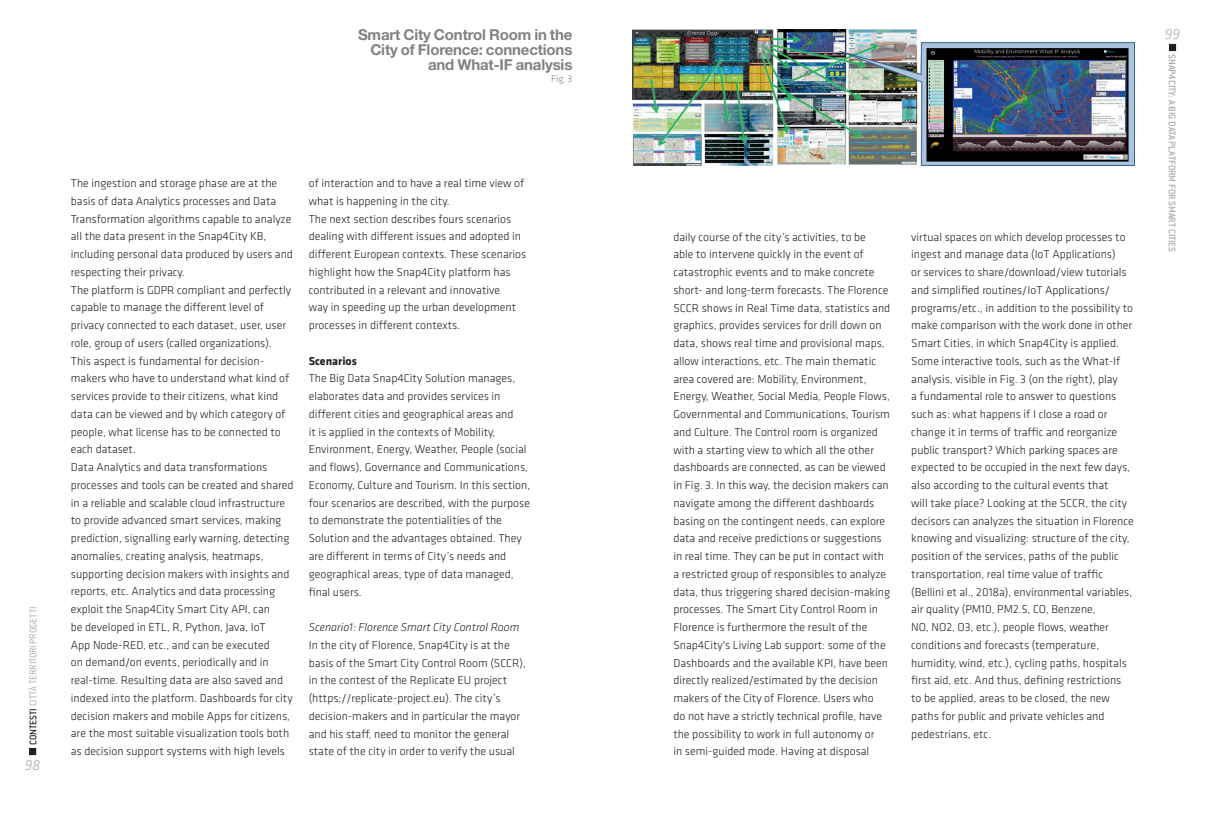
<style>
.page{position:relative;width:1205px;height:815px;background:#fff}
.page>*{position:absolute;margin:0;border:0;box-sizing:border-box;transform-origin:0 0}
.t1{font:700 15px/15px "Helvetica Neue LT Pro";letter-spacing:-.01em;color:#808285;text-align:right}
.t2{font:italic 300 15px "Klavika";color:#a8a9ad}
.t3{font:300 11.88px/17.8px "Klavika";color:#231f20}
.t4{font:italic 300 11.88px "Klavika";color:#231f20}
.t5{font:700 11.88px "Klavika";color:#231f20}
.t6{font:500 10.62px "Conduit ITC";letter-spacing:-.01em;color:#a8a9ad}
.t7{font:300 10.62px "Conduit ITC";letter-spacing:-.01em;color:#a8a9ad}
.t8{font:300 10px "Klavika";color:#808285}
.s1{font-weight:500;color:#231f20}
</style>
<div class="page">
<div style="left:29px;top:748px;width:7px;height:7px;border:1px solid #231f20"></div>
<div style="left:1169px;top:44px;width:7px;height:7px;border:1px solid #231f20"></div>
<img style="left:632px;top:29px;width:502px;height:137px">
<p class="t1" style="left:358px;top:26px;width:216px">Smart City Control Room in the<br>City of Florence: connections and What-IF analysis</p>
<p class="t8" style="left:551px;top:73px;width:23px">Fig. 3</p>
<p class="t7" style="left:27px;top:745px;width:140px;rotate:-90deg"><span class="s1">CONTESTI</span> CITTÀ TERRITORI PROGETTI</p>
<p class="t2" style="left:25px;top:756px;width:17px">98</p>
<p class="t3" style="left:71px;top:174px;width:224px">The ingestion and storage phase are at the basis of data Analytics processes and Data Transformation algorithms capable to analyze all the data present in the Snap4City KB, including personal data produced by users and respecting their privacy.<br>The platform is GDPR compliant and perfectly capable to manage the different level of privacy connected to each dataset, user, user role, group of users (called organizations).<br>This aspect is fundamental for decision&shy;makers who have to understand what kind of services provide to their citizens, what kind data can be viewed and by which category of people, what license has to be connected to each dataset.<br>Data Analytics and data transformations processes and tools can be created and shared in a reliable and scalable cloud infrastructure to provide advanced smart services, making prediction, signalling early warning, detecting anomalies, creating analysis, heatmaps, supporting decision makers with insights and reports, etc. Analytics and data processing exploit the Snap4City Smart City API, can<br>be developed in ETL, R, Python, Java, IoT<br>App Node-RED, etc., and can be executed<br>on demand/on events, periodically and in real-time. Resulting data are also saved and indexed into the platform. Dashboards for city decision makers and mobile Apps for citizens, are the most suitable visualization tools both as decision support systems with high levels</p>
<p class="t3" style="left:309px;top:175px;width:219px">of interaction and to have a real time view of what is happening in the city.<br>The next section describes fours scenarios dealing with different issues and adopted in different European contexts. These scenarios highlight how the Snap4City platform has contributed in a relevant and innovative<br>way in speeding up the urban development processes in different contexts.</p>
<p class="t5" style="left:309px;top:354px;width:50px">Scenarios</p>
<p class="t3" style="left:309px;top:370px;width:223px">The Big Data Snap4City Solution manages, elaborates data and provides services in different cities and geographical areas and<br>it is applied in the contexts of Mobility, Environment, Energy, Weather, People (social and flows), Governance and Communications, Economy, Culture and Tourism. In this section, four scenarios are described, with the purpose to demonstrate the potentialities of the Solution and the advantages obtained. They are different in terms of City’s needs and geographical areas, type of data managed, final users.</p>
<p class="t4" style="left:309px;top:621px;width:212px">Scenario1: Florence Smart City Control Room</p>
<p class="t3" style="left:309px;top:636px;width:219px">In the city of Florence, Snap4City is at the basis of the Smart City Control Room (SCCR), in the contest of the Replicate EU project (https://replicate-project.eu). The city’s decision-makers and in particular the mayor and his staff, need to monitor the general state of the city in order to verify the usual</p>
<p class="t3" style="left:673px;top:228px;width:218px">daily course of the city’s activities, to be<br>able to intervene quickly in the event of catastrophic events and to make concrete short- and long-term forecasts. The Florence SCCR shows in Real Time data, statistics and graphics, provides services for drill down on data, shows real time and provisional maps, allow interactions, etc. The main thematic area covered are: Mobility, Environment, Energy, Weather, Social Media, People Flows, Governmental and Communications, Tourism and Culture. The Control room is organized with a starting view to which all the other dashboards are connected, as can be viewed in Fig. 3. In this way, the decision makers can navigate among the different dashboards basing on the contingent needs, can explore data and receive predictions or suggestions in real time. They can be put in contact with a restricted group of responsibles to analyze data, thus triggering shared decision-making processes. The Smart City Control Room in Florence is furthermore the result of the Snap4City's Living Lab support: some of the Dashboards and the available KPI, have been directly realized/estimated by the decision makers of the City of Florence. Users who<br>do not have a strictly technical profile, have the possibility to work in full autonomy or<br>in semi-guided mode. Having at disposal</p>
<p class="t3" style="left:911px;top:228px;width:224px">virtual spaces on which develop processes to ingest and manage data (IoT Applications)<br>or services to share/download/view tutorials and simplified routines/IoT Applications/ programs/etc., in addition to the possibility to make comparison with the work done in other Smart Cities, in which Snap4City is applied.<br>Some interactive tools, such as the What-If analysis, visible in Fig. 3 (on the right), play<br>a fundamental role to answer to questions such as: what happens if I close a road or change it in terms of traffic and reorganize public transport? Which parking spaces are expected to be occupied in the next few days, also according to the cultural events that<br>will take place? Looking at the SCCR, the city decisors can analyzes the situation in Florence knowing and visualizing: structure of the city, position of the services, paths of the public transportation, real time value of traffic (Bellini et al., 2018a), environmental variables, air quality (PM10, PM2.5, CO, Benzene,<br>NO, NO2, O3, etc.), people flows, weather conditions and forecasts (temperature, humidity, wind, etc.), cycling paths, hospitals first aid, etc. And thus, defining restrictions to be applied, areas to be closed, the new paths for public and private vehicles and pedestrians, etc.</p>
<p class="t2" style="left:1165px;top:25px;width:17px">99</p>
<p class="t6" style="left:1178px;top:54px;width:200px;rotate:90deg">SNAP4CITY: A BIG DATA PLATFORM FOR SMART CITIES</p>
</div>
